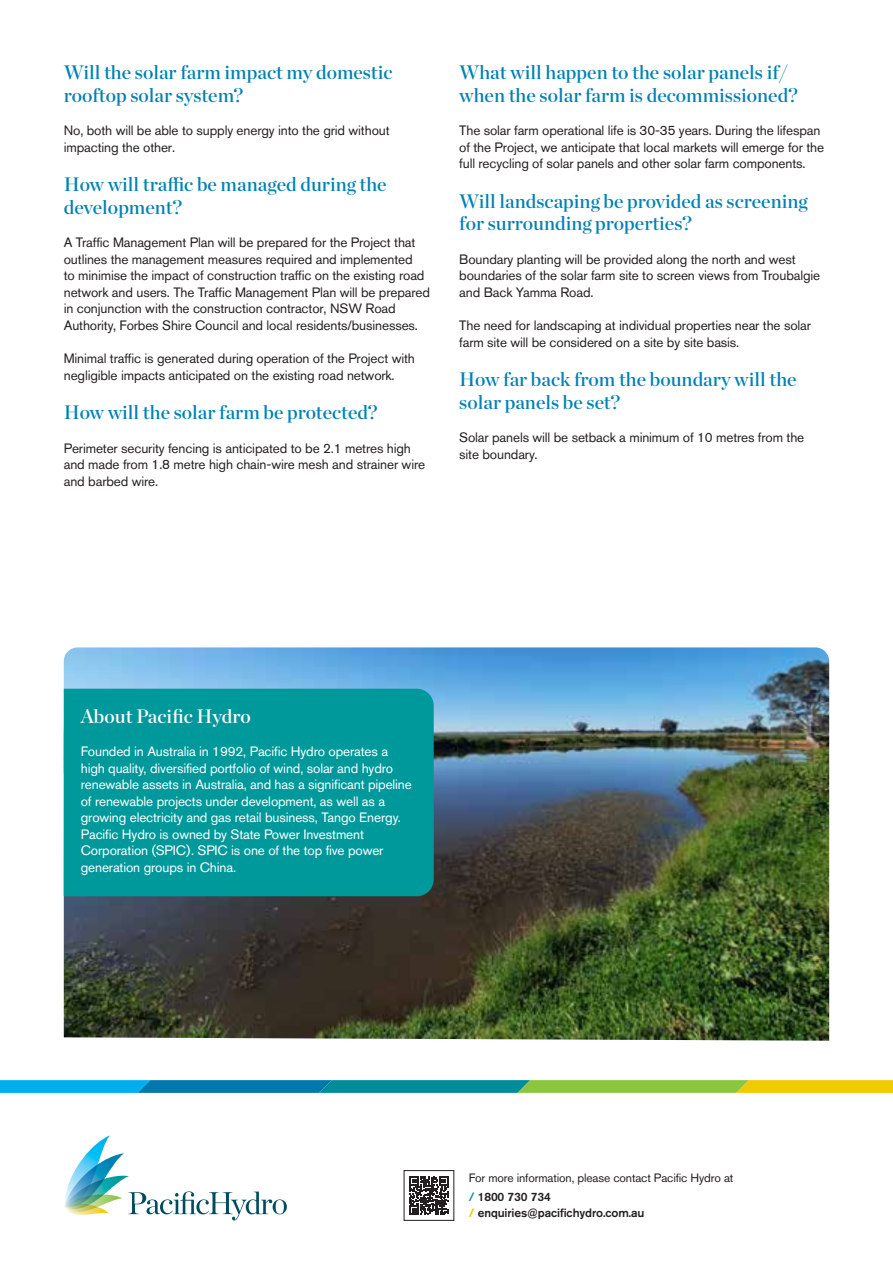
<style>
.page{position:relative;width:893px;height:1263px;background:#fff}
.page>*{position:absolute;margin:0;border:0;box-sizing:border-box;transform-origin:0 0}
.t1{font:19.5px/22.5px "Chronicle Display Semi";color:#0081b3}
.t2{font:19.5px "Chronicle Display Semi";color:#fff}
.t3{font:13.5px/16.5px "Akzidenz Grotesk BQ";letter-spacing:-.01em;color:#231f20}
.t4{font:13.5px/16.5px "Akzidenz Grotesk BQ";letter-spacing:-.01em;color:#fff}
.t5{font:12px/19.2px "Akzidenz Grotesk BQ";letter-spacing:-.01em;color:#231f20}
.t6{font:500 12px "Akzidenz Grotesk BQ";letter-spacing:-.01em;color:#231f20}
.s1{font-weight:500;color:#0081b3}
.s2{font-weight:500}
.s3{font-weight:700;color:#f0cb00}
</style>
<div class="page">
<svg style="left:0;top:1080px;width:893px;height:13px;background:#4ea77d"></svg>
<svg style="left:64px;top:1135px;width:223px;height:85px"></svg>
<svg style="left:409px;top:1176px;width:39px;height:39px"></svg>
<img style="left:64px;top:647px;width:765px;height:394px">
<div style="left:64px;top:689px;width:370px;height:207px;background:#00999b"></div>
<h1 class="t1" style="left:64px;top:60px;width:330px">Will the solar farm impact my domestic rooftop solar system?</h1>
<p class="t3" style="left:64px;top:122px;width:327px">No, both will be able to supply energy into the grid without impacting the other.</p>
<h1 class="t1" style="left:64px;top:172px;width:324px">How will traffic be managed during the development?</h1>
<p class="t3" style="left:64px;top:234px;width:368px">A Traffic Management Plan will be prepared for the Project that outlines the management measures required and implemented<br>to minimise the impact of construction traffic on the existing road network and users. The Traffic Management Plan will be prepared in conjunction with the construction contractor, NSW Road Authority, Forbes Shire Council and local residents/businesses.</p>
<p class="t3" style="left:64px;top:350px;width:353px">Minimal traffic is generated during operation of the Project with negligible impacts anticipated on the existing road network.</p>
<h1 class="t1" style="left:64px;top:400px;width:315px">How will the solar farm be protected?</h1>
<p class="t3" style="left:64px;top:440px;width:363px">Perimeter security fencing is anticipated to be 2.1 metres high and made from 1.8 metre high chain-wire mesh and strainer wire and barbed wire.</p>
<h1 class="t1" style="left:459px;top:60px;width:340px">What will happen to the solar panels if/ when the solar farm is decommissioned?</h1>
<p class="t3" style="left:459px;top:122px;width:366px">The solar farm operational life is 30-35 years. During the lifespan of the Project, we anticipate that local markets will emerge for the full recycling of solar panels and other solar farm components.</p>
<h1 class="t1" style="left:459px;top:188px;width:350px">Will landscaping be provided as screening for surrounding properties?</h1>
<p class="t3" style="left:459px;top:251px;width:362px">Boundary planting will be provided along the north and west boundaries of the solar farm site to screen views from Troubalgie and Back Yamma Road.</p>
<p class="t3" style="left:459px;top:317px;width:353px">The need for landscaping at individual properties near the solar farm site will be considered on a site by site basis.</p>
<h1 class="t1" style="left:459px;top:367px;width:339px">How far back from the boundary will the solar panels be set?</h1>
<p class="t3" style="left:459px;top:429px;width:347px">Solar panels will be setback a minimum of 10 metres from the site boundary.</p>
<h1 class="t2" style="left:81px;top:701px;width:172px">About Pacific Hydro</h1>
<p class="t4" style="left:81px;top:743px;width:333px">Founded in Australia in 1992, Pacific Hydro operates a high quality, diversified portfolio of wind, solar and hydro renewable assets in Australia, and has a significant pipeline of renewable projects under development, as well as a growing electricity and gas retail business, Tango Energy.<br>Pacific Hydro is owned by State Power Investment Corporation (SPIC). SPIC is one of the top five power generation groups in China.</p>
<p class="t5" style="left:469px;top:1168px;width:266px">For more information, please contact Pacific Hydro at <span class="s1">/</span> <span class="s2">1800 730 734</span></p>
<p class="t6" style="left:469px;top:1206px;width:177px"><span class="s3">/</span> enquiries@pacifichydro.com.au</p>
</div>
